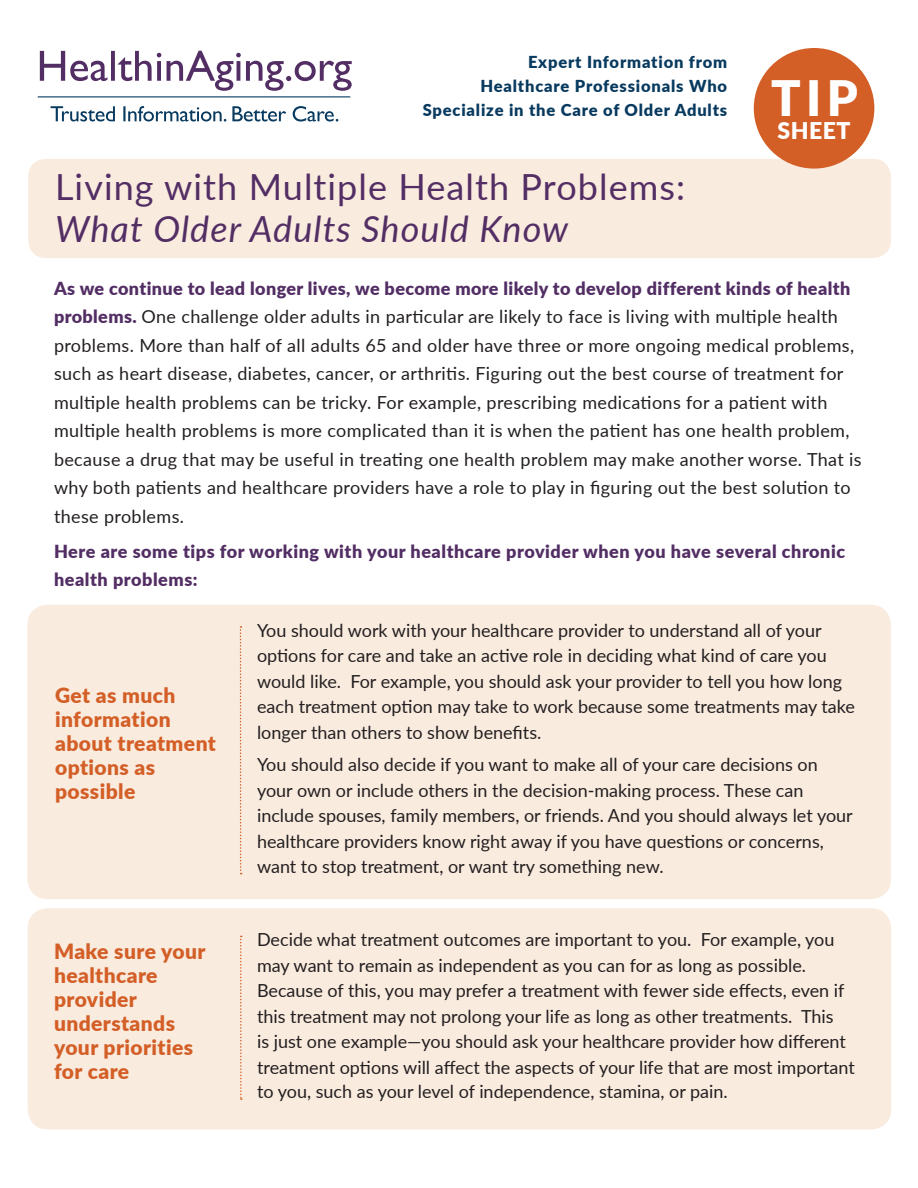
<style>
.page{position:relative;width:918px;height:1188px;background:#fff}
.page>*{position:absolute;margin:0;border:0;box-sizing:border-box;transform-origin:0 0}
.t1{font:900 48.9px "Lato";color:#fff}
.t2{font:36px/42px "Lato";letter-spacing:.03em;color:#522e64}
.t3{font:900 23.1px "Lato";letter-spacing:.02em;color:#fff}
.t4{font:900 21px/24px "Lato";letter-spacing:.02em;color:#d35f27}
.t5{font:18px/25.5px "Lato";color:#231f20}
.t6{font:18px/28.5px "Lato";letter-spacing:.02em;color:#231f20}
.t7{font:900 18px/28.5px "Lato";letter-spacing:.03em;color:#522e64}
.t8{font:900 16.5px/24px "Lato";letter-spacing:.05em;color:#083a5f;text-align:right}
.s1{font-style:italic}
.s2{font-weight:900;color:#522e64}
</style>
<div class="page">
<div style="left:28px;top:908px;width:863px;height:222px;background:#faebdf;border-radius:20px"></div>
<svg style="left:240px;top:936px;width:2px;height:164px"></svg>
<div style="left:27px;top:605px;width:864px;height:294px;background:#faebdf;border-radius:20px"></div>
<svg style="left:240px;top:626px;width:2px;height:248px"></svg>
<div style="left:28px;top:159px;width:863px;height:99px;background:#faebdf;border-radius:18px"></div>
<div style="left:754px;top:48px;width:120px;height:121px;background:#d35f27;border-radius:50%"></div>
<hr style="left:38px;top:96px;width:312px;height:1px;background:#083a5f">
<svg style="left:51px;top:106px;width:287px;height:16px"></svg>
<svg style="left:40px;top:51px;width:312px;height:40px"></svg>
<p class="t8" style="left:423px;top:49px;width:306px">Expert Information from<br>Healthcare Professionals Who<br>Specialize in the Care of Older Adults</p>
<p class="t2" style="left:55px;top:165px;width:632px">Living with Multiple Health Problems:<br><span class="s1">What Older Adults Should Know</span></p>
<p class="t1" style="left:771px;top:61px;width:88px">TIP</p>
<p class="t3" style="left:778px;top:113px;width:75px">SHEET</p>
<p class="t6" style="left:54px;top:273px;width:809px"><span class="s2">As we continue to lead longer lives, we become more likely to develop different kinds of health problems.</span> One challenge older adults in particular are likely to face is living with multiple health problems. More than half of all adults 65 and older have three or more ongoing medical problems, such as heart disease, diabetes, cancer, or arthritis. Figuring out the best course of treatment for multiple health problems can be tricky. For example, prescribing medications for a patient with multiple health problems is more complicated than it is when the patient has one health problem, because a drug that may be useful in treating one health problem may make another worse. That is why both patients and healthcare providers have a role to play in figuring out the best solution to these problems.</p>
<p class="t7" style="left:54px;top:536px;width:793px">Here are some tips for working with your healthcare provider when you have several chronic health problems:</p>
<p class="t4" style="left:55px;top:683px;width:162px">Get as much information about treatment options as possible</p>
<p class="t5" style="left:257px;top:617px;width:600px">You should work with your healthcare provider to understand all of your options for care and take an active role in deciding what kind of care you would like. For example, you should ask your provider to tell you how long each treatment option may take to work because some treatments may take longer than others to show benefits.</p>
<p class="t5" style="left:257px;top:751px;width:597px">You should also decide if you want to make all of your care decisions on your own or include others in the decision-making process. These can include spouses, family members, or friends. And you should always let your healthcare providers know right away if you have questions or concerns, want to stop treatment, or want try something new.</p>
<p class="t4" style="left:54px;top:938px;width:153px">Make sure your healthcare provider understands your priorities for care</p>
<p class="t5" style="left:257px;top:927px;width:599px">Decide what treatment outcomes are important to you. For example, you may want to remain as independent as you can for as long as possible.<br>Because of this, you may prefer a treatment with fewer side effects, even if this treatment may not prolong your life as long as other treatments. This<br>is just one example—you should ask your healthcare provider how different treatment options will affect the aspects of your life that are most important to you, such as your level of independence, stamina, or pain.</p>
</div>
